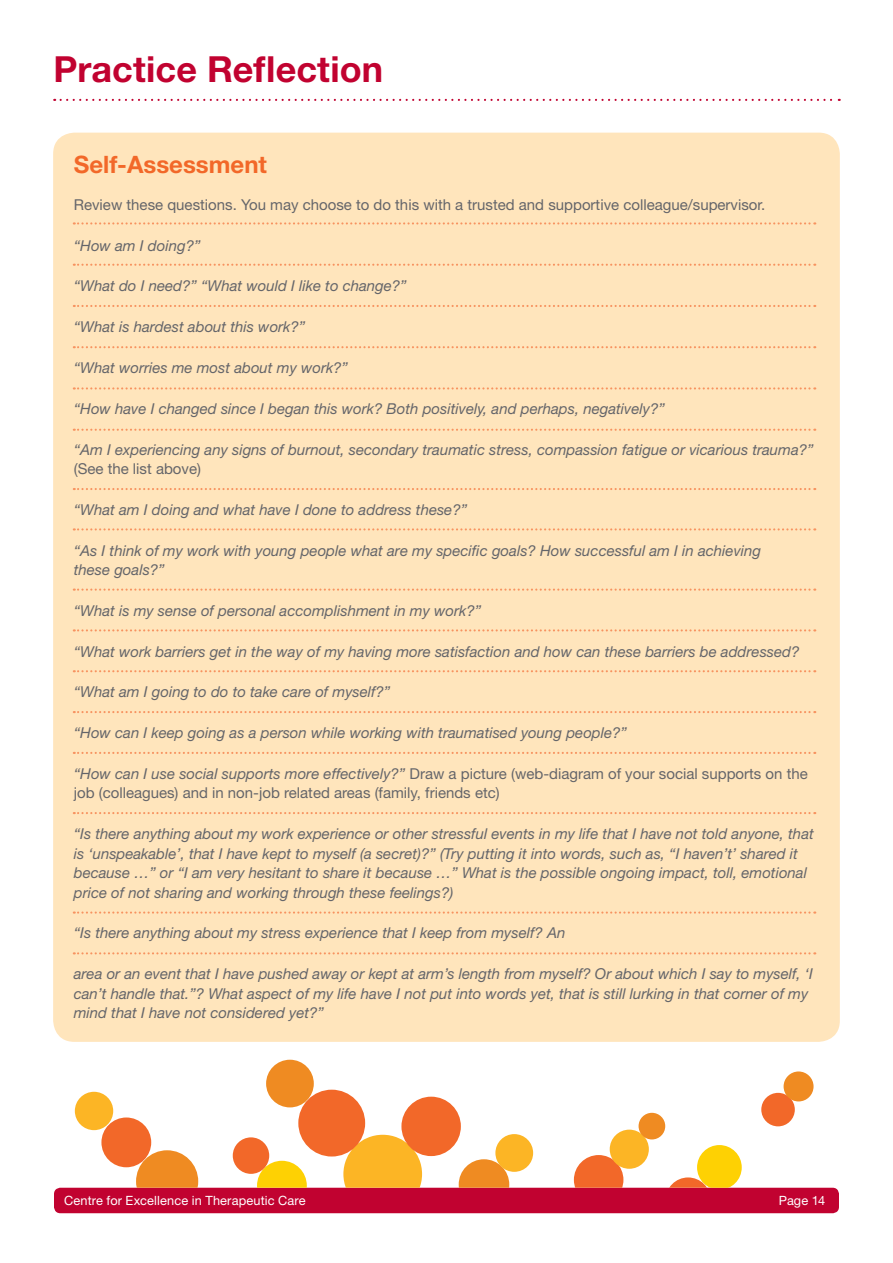
<style>
.page{position:relative;width:893px;height:1263px;background:#fff}
.page>*{position:absolute;margin:0;border:0;box-sizing:border-box;transform-origin:0 0}
.t1{font:700 36px "Helvetica Neue";color:#c10230}
.t2{font:700 24px "Helvetica Neue";color:#f26829}
.t3{font:italic 15px/19.5px "Helvetica Neue";color:#64656a}
.t4{font:15px/19.5px "Helvetica Neue";color:#64656a}
.t5{font:12.75px "Helvetica Neue";letter-spacing:.01em;color:#fff}
.s1{font-style:normal}
.s2{font-style:italic}
</style>
<div class="page">
<div style="left:54px;top:1188px;width:785px;height:25px;background:#c10230;border-radius:6px"></div>
<svg style="left:343px;top:1135px;width:79px;height:53px"></svg>
<div style="left:298px;top:1090px;width:67px;height:66px;background:#f26829;border-radius:50%"></div>
<svg style="left:136px;top:1150px;width:62px;height:38px"></svg>
<div style="left:401px;top:1097px;width:60px;height:59px;background:#f26829;border-radius:50%"></div>
<svg style="left:459px;top:1159px;width:50px;height:29px"></svg>
<svg style="left:574px;top:1155px;width:49px;height:33px"></svg>
<div style="left:610px;top:1129px;width:39px;height:40px;background:#fcb525;border-radius:50%"></div>
<svg style="left:666px;top:1145px;width:76px;height:43px"></svg>
<div style="left:761px;top:1093px;width:34px;height:33px;background:#f26829;border-radius:50%"></div>
<div style="left:784px;top:1071px;width:29px;height:30px;background:#ef8b22;border-radius:50%"></div>
<div style="left:639px;top:1113px;width:26px;height:26px;background:#ef8b22;border-radius:50%"></div>
<div style="left:495px;top:1134px;width:38px;height:38px;background:#fcb525;border-radius:50%"></div>
<div style="left:266px;top:1060px;width:48px;height:47px;background:#ef8b22;border-radius:50%"></div>
<svg style="left:257px;top:1161px;width:50px;height:27px"></svg>
<div style="left:101px;top:1117px;width:50px;height:50px;background:#f26829;border-radius:50%"></div>
<div style="left:233px;top:1137px;width:36px;height:37px;background:#f26829;border-radius:50%"></div>
<div style="left:75px;top:1092px;width:38px;height:38px;background:#fcb525;border-radius:50%"></div>
<svg style="left:61px;top:99px;width:779px;height:2px"></svg>
<div style="left:53px;top:133px;width:787px;height:909px;background:#ffe5bc;border-radius:21px"></div>
<svg style="left:74px;top:222px;width:741px;height:3px"></svg>
<svg style="left:74px;top:264px;width:741px;height:2px"></svg>
<svg style="left:74px;top:305px;width:741px;height:2px"></svg>
<svg style="left:74px;top:346px;width:741px;height:2px"></svg>
<svg style="left:74px;top:387px;width:741px;height:2px"></svg>
<svg style="left:74px;top:429px;width:741px;height:2px"></svg>
<svg style="left:74px;top:488px;width:741px;height:2px"></svg>
<svg style="left:74px;top:528px;width:741px;height:2px"></svg>
<svg style="left:74px;top:588px;width:741px;height:3px"></svg>
<svg style="left:74px;top:629px;width:741px;height:2px"></svg>
<svg style="left:74px;top:670px;width:741px;height:2px"></svg>
<svg style="left:74px;top:711px;width:741px;height:2px"></svg>
<svg style="left:74px;top:752px;width:741px;height:2px"></svg>
<svg style="left:74px;top:812px;width:741px;height:2px"></svg>
<svg style="left:74px;top:911px;width:741px;height:3px"></svg>
<svg style="left:74px;top:952px;width:741px;height:2px"></svg>
<p class="t1" style="left:54px;top:47px;width:331px">Practice Reflection</p>
<p class="t2" style="left:74px;top:150px;width:195px">Self-Assessment</p>
<p class="t4" style="left:74px;top:195px;width:693px">Review these questions. You may choose to do this with a trusted and supportive colleague/supervisor.</p>
<p class="t3" style="left:74px;top:235px;width:128px">“How am I doing?”</p>
<p class="t3" style="left:74px;top:276px;width:334px">“What do I need?” “What would I like to change?”</p>
<p class="t3" style="left:74px;top:317px;width:233px">“What is hardest about this work?”</p>
<p class="t3" style="left:74px;top:358px;width:276px">“What worries me most about my work?”</p>
<p class="t3" style="left:74px;top:398px;width:592px">“How have I changed since I began this work? Both positively, and perhaps, negatively?”</p>
<p class="t3" style="left:74px;top:439px;width:741px">“Am I experiencing any signs of burnout, secondary traumatic stress, compassion fatigue or vicarious trauma?” <span class="s1">(See the list above)</span></p>
<p class="t3" style="left:74px;top:499px;width:395px">“What am I doing and what have I done to address these?”</p>
<p class="t3" style="left:74px;top:540px;width:689px">“As I think of my work with young people what are my specific goals? How successful am I in achieving these goals?”</p>
<p class="t3" style="left:74px;top:600px;width:409px">“What is my sense of personal accomplishment in my work?”</p>
<p class="t3" style="left:74px;top:641px;width:727px">“What work barriers get in the way of my having more satisfaction and how can these barriers be addressed?</p>
<p class="t3" style="left:74px;top:682px;width:318px">“What am I going to do to take care of myself?”</p>
<p class="t3" style="left:74px;top:723px;width:555px">“How can I keep going as a person while working with traumatised young people?”</p>
<p class="t4" style="left:74px;top:763px;width:736px"><span class="s2">“How can I use social supports more effectively?”</span> Draw a picture (web-diagram of your social supports on the job (colleagues) and in non-job related areas (family, friends etc)</p>
<p class="t3" style="left:74px;top:824px;width:741px">“Is there anything about my work experience or other stressful events in my life that I have not told anyone, that is ‘unspeakable’, that I have kept to myself (a secret)?” (Try putting it into words, such as, “I haven’t’ shared it because …” or “I am very hesitant to share it because …” What is the possible ongoing impact, toll, emotional price of not sharing and working through these feelings?)</p>
<p class="t3" style="left:74px;top:923px;width:493px">“Is there anything about my stress experience that I keep from myself? An</p>
<p class="t3" style="left:74px;top:964px;width:741px">area or an event that I have pushed away or kept at arm’s length from myself? Or about which I say to myself, ‘I can’t handle that.”? What aspect of my life have I not put into words yet, that is still lurking in that corner of my mind that I have not considered yet?”</p>
<p class="t5" style="left:64px;top:1192px;width:243px">Centre for Excellence in Therapeutic Care</p>
<p class="t5" style="left:779px;top:1192px;width:48px">Page 14</p>
</div>
